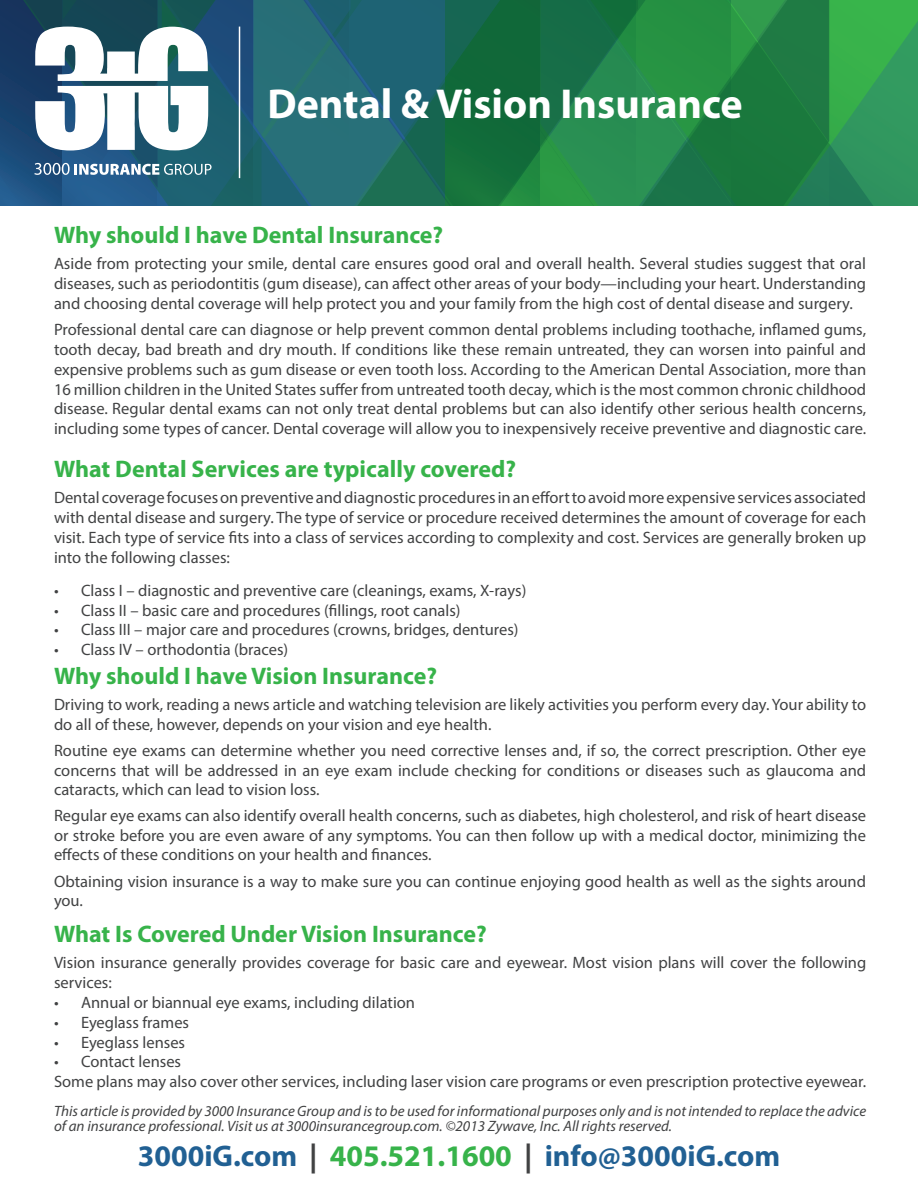
<style>
.page{position:relative;width:918px;height:1188px;background:#fff}
.page>*{position:absolute;margin:0;border:0;box-sizing:border-box;transform-origin:0 0}
.t1{font:700 42px "Myriad Pro";color:#fff}
.t2{font:700 30px "Myriad Pro";color:#216093}
.t3{font:700 24px "Myriad Pro";color:#37b34a}
.t4{font:16.5px/19.8px "Myriad Pro";color:#414243;text-align:justify}
.t5{font:italic 15px/15px "Myriad Pro";color:#414243}
.s1{color:#414243}
.s2{color:#37b34a}
</style>
<div class="page">
<svg style="left:0;top:0;width:918px;height:205px;background:#337e67"></svg>
<hr style="left:239px;top:27px;width:1px;height:151px;background:#fff">
<p class="t1" style="left:267px;top:76px;width:477px">Dental &amp; Vision Insurance</p>
<p class="t3" style="left:54px;top:219px;width:391px">Why should I have Dental Insurance?</p>
<p class="t4" style="left:54px;top:254px;width:814px">Aside from protecting your smile, dental care ensures good oral and overall health. Several studies suggest that oral diseases, such as periodontitis (gum disease), can affect other areas of your body—including your heart. Understanding and choosing dental coverage will help protect you and your family from the high cost of dental disease and surgery.</p>
<p class="t4" style="left:54px;top:320px;width:814px">Professional dental care can diagnose or help prevent common dental problems including toothache, inflamed gums, tooth decay, bad breath and dry mouth. If conditions like these remain untreated, they can worsen into painful and expensive problems such as gum disease or even tooth loss. According to the American Dental Association, more than 16 million children in the United States suffer from untreated tooth decay, which is the most common chronic childhood disease. Regular dental exams can not only treat dental problems but can also identify other serious health concerns, including some types of cancer. Dental coverage will allow you to inexpensively receive preventive and diagnostic care.</p>
<p class="t3" style="left:54px;top:453px;width:464px">What Dental Services are typically covered?</p>
<p class="t4" style="left:54px;top:487px;width:814px">Dental coverage focuses on preventive and diagnostic procedures in an effort to avoid more expensive services associated with dental disease and surgery. The type of service or procedure received determines the amount of coverage for each visit. Each type of service fits into a class of services according to complexity and cost. Services are generally broken up into the following classes:</p>
<p class="t4" style="left:54px;top:580px;width:474px">• Class I – diagnostic and preventive care (cleanings, exams, X-rays)</p>
<p class="t4" style="left:54px;top:600px;width:408px">• Class II – basic care and procedures (fillings, root canals)</p>
<p class="t4" style="left:54px;top:620px;width:466px">• Class III – major care and procedures (crowns, bridges, dentures)</p>
<p class="t4" style="left:54px;top:640px;width:236px">• Class IV – orthodontia (braces)</p>
<p class="t3" style="left:54px;top:660px;width:385px">Why should I have Vision Insurance?</p>
<p class="t4" style="left:54px;top:695px;width:814px">Driving to work, reading a news article and watching television are likely activities you perform every day. Your ability to do all of these, however, depends on your vision and eye health.</p>
<p class="t4" style="left:54px;top:740px;width:814px">Routine eye exams can determine whether you need corrective lenses and, if so, the correct prescription. Other eye concerns that will be addressed in an eye exam include checking for conditions or diseases such as glaucoma and cataracts, which can lead to vision loss.</p>
<p class="t4" style="left:54px;top:806px;width:814px">Regular eye exams can also identify overall health concerns, such as diabetes, high cholesterol, and risk of heart disease or stroke before you are even aware of any symptoms. You can then follow up with a medical doctor, minimizing the effects of these conditions on your health and finances.</p>
<p class="t4" style="left:54px;top:871px;width:814px">Obtaining vision insurance is a way to make sure you can continue enjoying good health as well as the sights around you.</p>
<p class="t3" style="left:54px;top:918px;width:434px">What Is Covered Under Vision Insurance?</p>
<p class="t4" style="left:54px;top:953px;width:814px">Vision insurance generally provides coverage for basic care and eyewear. Most vision plans will cover the following services:</p>
<p class="t4" style="left:54px;top:992px;width:363px">• Annual or biannual eye exams, including dilation</p>
<p class="t4" style="left:54px;top:1012px;width:137px">• Eyeglass frames</p>
<p class="t4" style="left:54px;top:1032px;width:133px">• Eyeglass lenses</p>
<p class="t4" style="left:54px;top:1052px;width:129px">• Contact lenses</p>
<p class="t4" style="left:54px;top:1072px;width:814px">Some plans may also cover other services, including laser vision care programs or even prescription protective eyewear.</p>
<p class="t5" style="left:54px;top:1103px;width:814px">This article is provided by 3000 Insurance Group and is to be used for informational purposes only and is not intended to replace the advice of an insurance professional. Visit us at 3000insurancegroup.com. ©2013 Zywave, Inc. All rights reserved.</p>
<p class="t2" style="left:138px;top:1137px;width:644px">3000iG.com <span class="s1">|</span> <span class="s2">405.521.1600</span> <span class="s1">|</span> info@3000iG.com</p>
</div>
